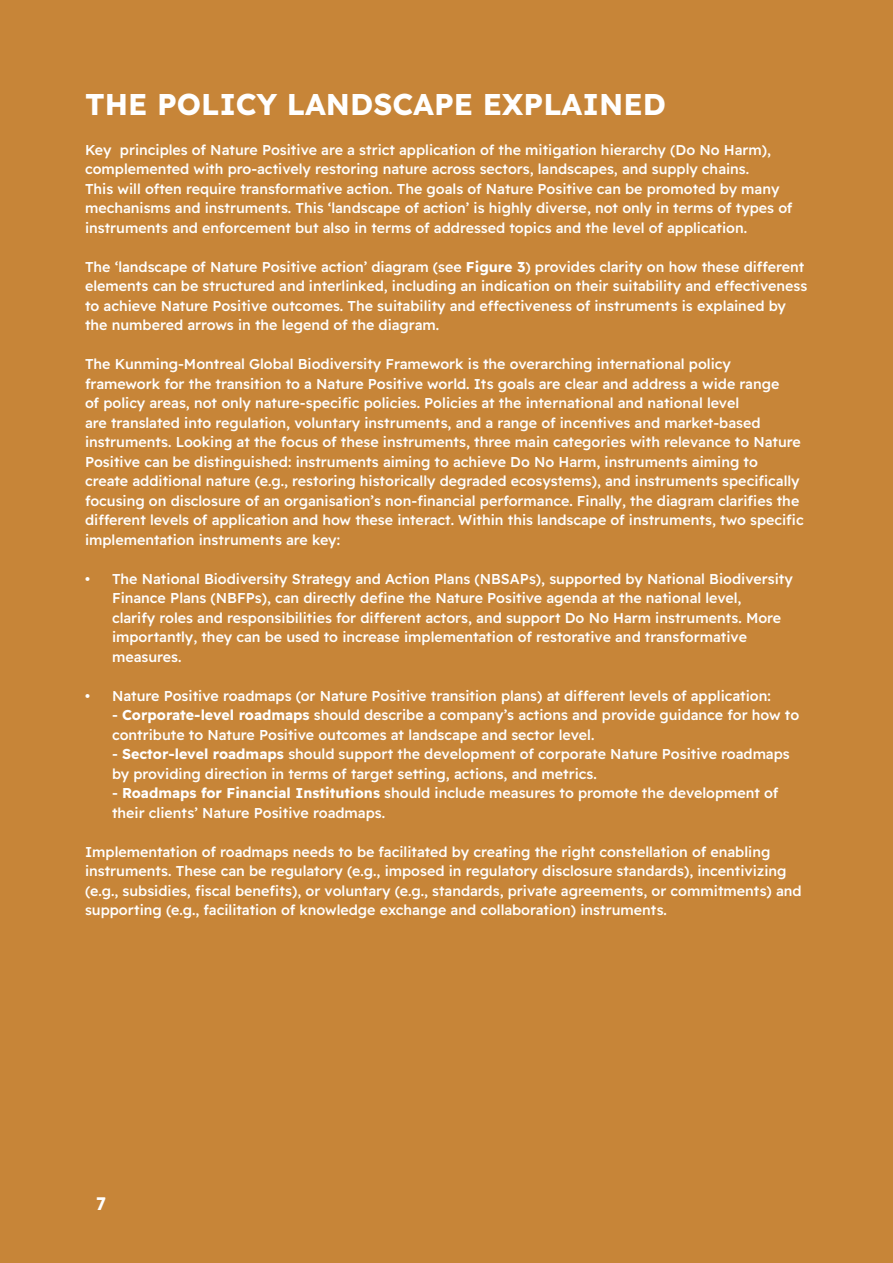
<style>
.page{position:relative;width:893px;height:1263px;background:#c78538}
.page>*{position:absolute;margin:0;border:0;box-sizing:border-box;transform-origin:0 0}
.t1{font:700 30px "Readex Pro";color:#fff}
.t2{font:700 18px "Readex Pro";color:#fff}
.t3{font:500 14.25px/19.5px "Readex Pro";color:#fff}
.s1{font-weight:700}
</style>
<div class="page">
<h1 class="t1" style="left:85px;top:87px;width:582px">THE POLICY LANDSCAPE EXPLAINED</h1>
<p class="t3" style="left:85px;top:140px;width:709px">Key principles of Nature Positive are a strict application of the mitigation hierarchy (Do No Harm), complemented with pro-actively restoring nature across sectors, landscapes, and supply chains.<br>This will often require transformative action. The goals of Nature Positive can be promoted by many mechanisms and instruments. This ‘landscape of action’ is highly diverse, not only in terms of types of instruments and enforcement but also in terms of addressed topics and the level of application.</p>
<p class="t3" style="left:85px;top:257px;width:724px">The ‘landscape of Nature Positive action’ diagram (see <span class="s1">Figure 3</span>) provides clarity on how these different elements can be structured and interlinked, including an indication on their suitability and effectiveness to achieve Nature Positive outcomes. The suitability and effectiveness of instruments is explained by the numbered arrows in the legend of the diagram.</p>
<p class="t3" style="left:85px;top:355px;width:720px">The Kunming-Montreal Global Biodiversity Framework is the overarching international policy framework for the transition to a Nature Positive world. Its goals are clear and address a wide range<br>of policy areas, not only nature-specific policies. Policies at the international and national level<br>are translated into regulation, voluntary instruments, and a range of incentives and market-based instruments. Looking at the focus of these instruments, three main categories with relevance to Nature Positive can be distinguished: instruments aiming to achieve Do No Harm, instruments aiming to create additional nature (e.g., restoring historically degraded ecosystems), and instruments specifically focusing on disclosure of an organisation’s non-financial performance. Finally, the diagram clarifies the different levels of application and how these interact. Within this landscape of instruments, two specific implementation instruments are key:</p>
<p class="t3" style="left:112px;top:569px;width:682px;text-indent:-27px">• The National Biodiversity Strategy and Action Plans (NBSAPs), supported by National Biodiversity Finance Plans (NBFPs), can directly define the Nature Positive agenda at the national level,<br>clarify roles and responsibilities for different actors, and support Do No Harm instruments. More importantly, they can be used to increase implementation of restorative and transformative measures.</p>
<p class="t3" style="left:85px;top:686px;width:687px">• Nature Positive roadmaps (or Nature Positive transition plans) at different levels of application:</p>
<p class="t3" style="left:112px;top:706px;width:689px">- <span class="s1">Corporate-level roadmaps</span> should describe a company’s actions and provide guidance for how to contribute to Nature Positive outcomes at landscape and sector level.</p>
<p class="t3" style="left:112px;top:745px;width:679px">- <span class="s1">Sector-level roadmaps</span> should support the development of corporate Nature Positive roadmaps by providing direction in terms of target setting, actions, and metrics.</p>
<p class="t3" style="left:112px;top:783px;width:668px">- <span class="s1">Roadmaps for Financial Institutions</span> should include measures to promote the development of their clients’ Nature Positive roadmaps.</p>
<p class="t3" style="left:85px;top:842px;width:718px">Implementation of roadmaps needs to be facilitated by creating the right constellation of enabling instruments. These can be regulatory (e.g., imposed in regulatory disclosure standards), incentivizing (e.g., subsidies, fiscal benefits), or voluntary (e.g., standards, private agreements, or commitments) and supporting (e.g., facilitation of knowledge exchange and collaboration) instruments.</p>
<p class="t2" style="left:96px;top:1193px;width:11px">7</p>
</div>
